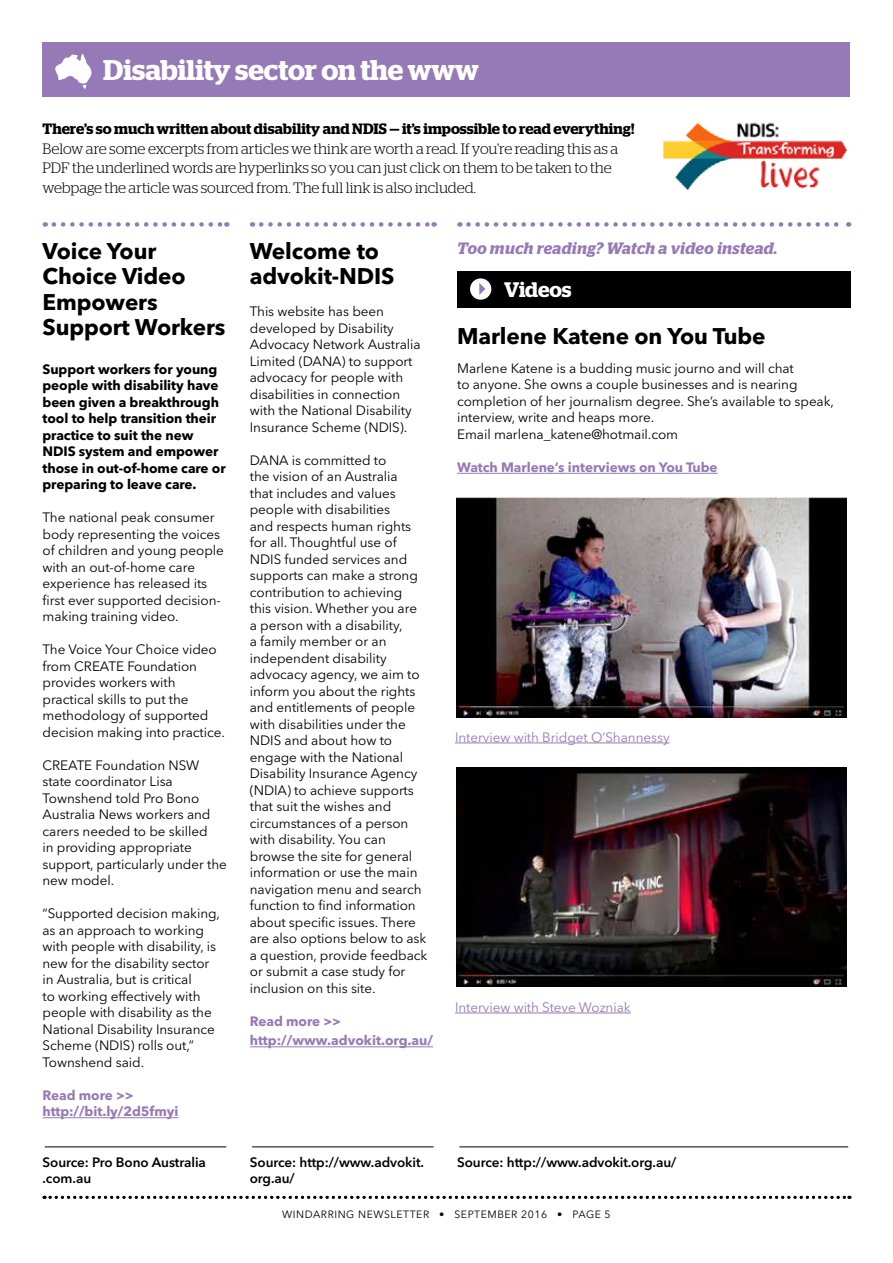
<style>
.page{position:relative;width:893px;height:1263px;background:#fff}
.page>*{position:absolute;margin:0;border:0;box-sizing:border-box;transform-origin:0 0}
.t1{font:600 28.5px "Stag";color:#fff}
.t2{font:700 22.5px/25.5px "Avenir Next LT Pro";letter-spacing:-.005em;color:#000}
.t3{font:600 21px "Stag";letter-spacing:-.01em;color:#fff}
.t4{font:italic 600 16.5px "Stag";letter-spacing:.02em;color:#9679b7}
.t5{font:300 15px/19.5px "Stag";color:#000}
.t6{font:600 15px "Stag";letter-spacing:.005em;color:#000}
.t7{font:13.5px/16.5px "Avenir Next LT Pro";letter-spacing:-.005em;color:#000}
.t8{font:700 13.5px/16.5px "Avenir Next LT Pro";letter-spacing:-.005em;color:#000}
.t9{font:700 13.5px/16.5px "Avenir Next LT Pro";letter-spacing:-.005em;color:#9679b7}
.t10{font:600 13.5px/16.5px "Avenir Next LT Pro";letter-spacing:-.005em;color:#000}
.t11{font:13.5px "Avenir Next LT Pro";letter-spacing:-.005em;color:#9679b7}
.t12{font:10.5px "Avenir Next LT Pro";letter-spacing:.05em;color:#000}
</style>
<div class="page">
<hr style="left:43px;top:1117px;width:135px;height:1px;background:#9679b7">
<hr style="left:250px;top:1046px;width:183px;height:1px;background:#9679b7">
<hr style="left:457px;top:473px;width:261px;height:1px;background:#9679b7">
<svg style="left:54px;top:222px;width:173px;height:5px"></svg>
<hr style="left:45px;top:1146px;width:181px;height:1px;background:#000">
<svg style="left:261px;top:222px;width:174px;height:5px"></svg>
<hr style="left:252px;top:1146px;width:182px;height:1px;background:#000">
<svg style="left:468px;top:222px;width:381px;height:5px"></svg>
<hr style="left:459px;top:1146px;width:389px;height:1px;background:#000">
<div style="left:43px;top:43px;width:807px;height:54px;background:#9679b7"></div>
<svg style="left:44px;top:1196px;width:806px;height:3px"></svg>
<svg style="left:55px;top:54px;width:37px;height:35px"></svg>
<img style="left:663px;top:122px;width:184px;height:69px">
<div style="left:457px;top:271px;width:393px;height:36px;background:#000"></div>
<div style="left:470px;top:278px;width:21px;height:22px;background:#fff;border-radius:50%"></div>
<svg style="left:479px;top:283px;width:6px;height:12px"></svg>
<img style="left:456px;top:497px;width:390px;height:221px">
<img style="left:456px;top:767px;width:390px;height:220px">
<hr style="left:455px;top:742px;width:215px;height:1px;background:#9679b7">
<hr style="left:455px;top:1012px;width:176px;height:1px;background:#9679b7">
<h1 class="t1" style="left:103px;top:53px;width:377px">Disability sector on the www</h1>
<p class="t6" style="left:43px;top:120px;width:593px">There’s so much written about disability and NDIS — it’s impossible to read everything!</p>
<p class="t5" style="left:43px;top:139px;width:577px">Below are some excerpts from articles we think are worth a read. If you’re reading this as a<br>PDF the underlined words are hyperlinks so you can just click on them to be taken to the webpage the article was sourced from. The full link is also included.</p>
<h2 class="t2" style="left:43px;top:238px;width:184px">Voice Your<br>Choice Video<br>Empowers<br>Support Workers</h2>
<h2 class="t2" style="left:250px;top:238px;width:146px">Welcome to advokit-NDIS</h2>
<p class="t7" style="left:250px;top:303px;width:172px">This website has been developed by Disability<br>Advocacy Network Australia<br>Limited (DANA) to support advocacy for people with disabilities in connection with the National Disability<br>Insurance Scheme (NDIS).</p>
<p class="t7" style="left:250px;top:452px;width:179px">DANA is committed to<br>the vision of an Australia<br>that includes and values people with disabilities<br>and respects human rights for all. Thoughtful use of<br>NDIS funded services and supports can make a strong contribution to achieving<br>this vision. Whether you are a person with a disability,<br>a family member or an independent disability advocacy agency, we aim to inform you about the rights and entitlements of people with disabilities under the<br>NDIS and about how to engage with the National<br>Disability Insurance Agency (NDIA) to achieve supports that suit the wishes and circumstances of a person with disability. You can browse the site for general information or use the main navigation menu and search function to find information about specific issues. There are also options below to ask a question, provide feedback or submit a case study for inclusion on this site.</p>
<p class="t9" style="left:250px;top:1011px;width:185px;line-height:19.5px">Read more &gt;&gt; http://www.advokit.org.au/</p>
<p class="t8" style="left:43px;top:361px;width:185px">Support workers for young people with disability have been given a breakthrough tool to help transition their practice to suit the new<br>NDIS system and empower those in out-of-home care or preparing to leave care.</p>
<p class="t7" style="left:43px;top:509px;width:183px">The national peak consumer body representing the voices of children and young people with an out-of-home care experience has released its first ever supported decision&shy;making training video.</p>
<p class="t7" style="left:43px;top:641px;width:184px">The Voice Your Choice video from CREATE Foundation provides workers with practical skills to put the methodology of supported decision making into practice.</p>
<p class="t7" style="left:43px;top:757px;width:186px">CREATE Foundation NSW state coordinator Lisa<br>Townshend told Pro Bono<br>Australia News workers and carers needed to be skilled<br>in providing appropriate support, particularly under the new model.</p>
<p class="t7" style="left:43px;top:905px;width:179px">“Supported decision making, as an approach to working with people with disability, is new for the disability sector in Australia, but is critical<br>to working effectively with people with disability as the<br>National Disability Insurance<br>Scheme (NDIS) rolls out,”<br>Townshend said.</p>
<p class="t9" style="left:43px;top:1087px;width:137px">Read more &gt;&gt; http://bit.ly/2d5fmyi</p>
<p class="t4" style="left:457px;top:239px;width:322px">Too much reading? Watch a video instead.</p>
<h3 class="t3" style="left:504px;top:277px;width:69px">Videos</h3>
<h2 class="t2" style="left:457px;top:324px;width:310px">Marlene Katene on You Tube</h2>
<p class="t7" style="left:457px;top:360px;width:378px">Marlene Katene is a budding music journo and will chat<br>to anyone. She owns a couple businesses and is nearing completion of her journalism degree. She’s available to speak, interview, write and heaps more.<br>Email marlena_katene@hotmail.com</p>
<p class="t9" style="left:457px;top:459px;width:262px">Watch Marlene’s interviews on You Tube</p>
<p class="t11" style="left:455px;top:729px;width:216px">Interview with Bridget O’Shannessy</p>
<p class="t11" style="left:455px;top:999px;width:177px">Interview with Steve Wozniak</p>
<p class="t10" style="left:43px;top:1154px;width:165px">Source: Pro Bono Australia .com.au</p>
<p class="t10" style="left:250px;top:1154px;width:176px">Source: http://www.advokit. org.au/</p>
<p class="t10" style="left:457px;top:1154px;width:221px">Source: http://www.advokit.org.au/</p>
<p class="t12" style="left:282px;top:1208px;width:330px">WINDARRING NEWSLETTER • SEPTEMBER 2016 • PAGE 5</p>
</div>
